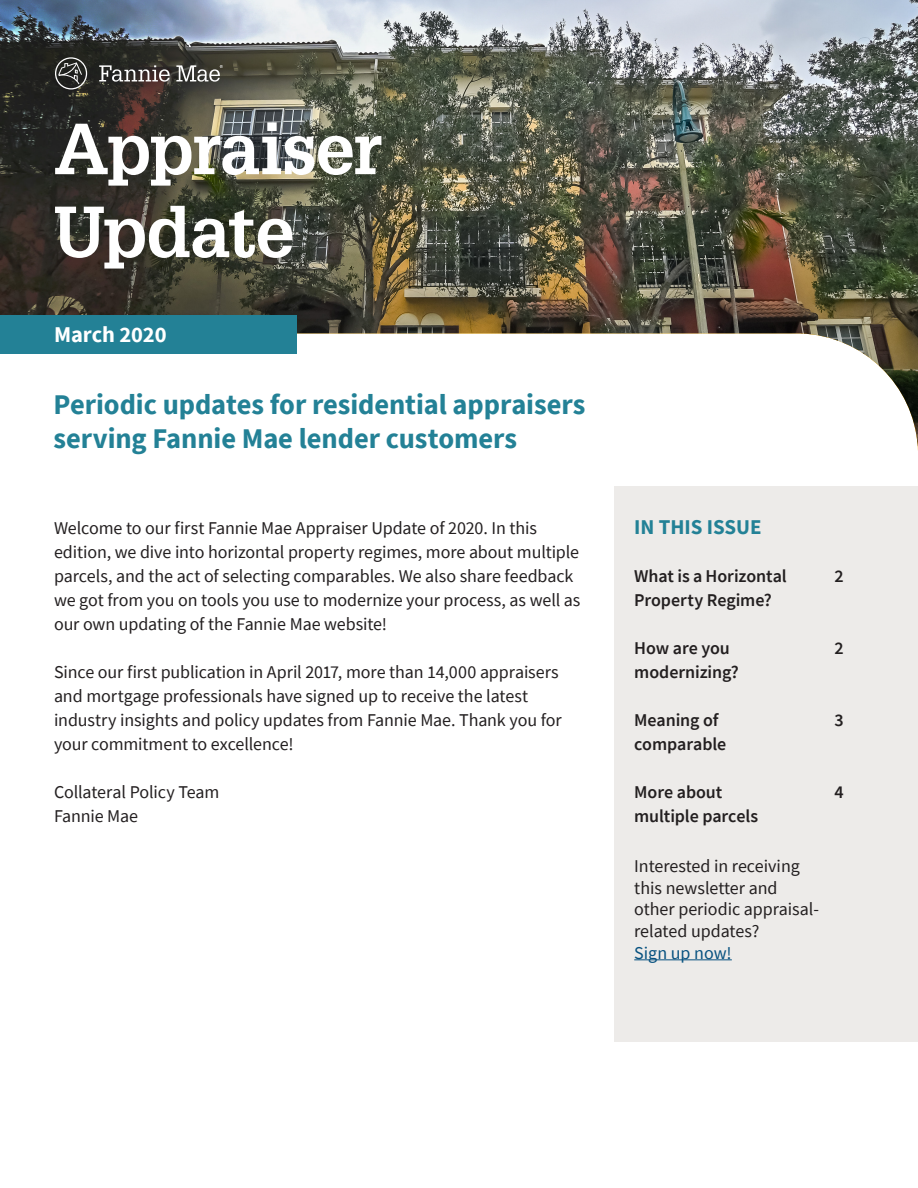
<style>
.page{position:relative;width:918px;height:1188px;background:#fff}
.page>*{position:absolute;margin:0;border:0;box-sizing:border-box;transform-origin:0 0}
.t1{font:700 70.5px/82.9px "Glypha LT Std";letter-spacing:-.02em;color:#fff}
.t2{font:700 28.5px/34.2px "Source Sans Pro";letter-spacing:-.005em;color:#238196}
.Date{font:700 22.5px "Source Sans Pro";letter-spacing:-.005em;color:#fff}
.Sidebar_-_Page_numbe{font:700 21px "Source Sans Pro";color:#238196}
.Body{font:18px/24px "Source Sans Pro";letter-spacing:-.005em;color:#231f20}
.Sidebar_-_Page_numbe-2{font:600 18px/24px "Source Sans Pro";letter-spacing:-.005em;color:#231f20}
.s1{color:#085280}
</style>
<div class="page">
<div style="left:614px;top:486px;width:304px;height:555px;background:#edebe9"></div>
<img style="left:0;top:0;width:918px;height:446px">
<svg style="left:55px;top:57px;width:32px;height:33px"></svg>
<svg style="left:99px;top:65px;width:124px;height:17px;background:#6c6966"></svg>
<hr style="left:634px;top:959px;width:98px;height:1px;background:#085280">
<div style="left:0;top:315px;width:297px;height:39px;background:#238196"></div>
<h1 class="t1" style="left:54px;top:106px;width:329px">Appraiser<br>Update</h1>
<p class="Date" style="left:54px;top:320px;width:114px">March 2020</p>
<h2 class="t2" style="left:53px;top:387px;width:533px">Periodic updates for residential appraisers serving Fannie Mae lender customers</h2>
<h2 class="Body" style="left:54px;top:516px;width:528px">Welcome to our first Fannie Mae Appraiser Update of 2020. In this edition, we dive into horizontal property regimes, more about multiple parcels, and the act of selecting comparables. We also share feedback we got from you on tools you use to modernize your process, as well as our own updating of the Fannie Mae website!</h2>
<p class="Body" style="left:54px;top:660px;width:509px">Since our first publication in April 2017, more than 14,000 appraisers and mortgage professionals have signed up to receive the latest industry insights and policy updates from Fannie Mae. Thank you for your commitment to excellence!</p>
<p class="Body" style="left:54px;top:780px;width:167px">Collateral Policy Team<br>Fannie Mae</p>
<p class="Sidebar_-_Page_numbe" style="left:634px;top:513px;width:129px">IN THIS ISSUE</p>
<p class="Sidebar_-_Page_numbe-2" style="left:634px;top:564px;width:154px">What is a Horizontal<br>Property Regime?</p>
<p class="Sidebar_-_Page_numbe-2" style="left:634px;top:636px;width:106px">How are you modernizing?</p>
<p class="Sidebar_-_Page_numbe-2" style="left:634px;top:708px;width:94px">Meaning of comparable</p>
<p class="Sidebar_-_Page_numbe-2" style="left:634px;top:780px;width:126px">More about multiple parcels</p>
<p class="Body" style="left:634px;top:855px;width:186px;line-height:21.6px">Interested in receiving this newsletter and other periodic appraisal&shy;related updates?<br><span class="s1">Sign up now!</span></p>
<p class="Sidebar_-_Page_numbe-2" style="left:834px;top:564px;width:11px">2</p>
<p class="Sidebar_-_Page_numbe-2" style="left:834px;top:636px;width:11px">2</p>
<p class="Sidebar_-_Page_numbe-2" style="left:834px;top:708px;width:11px">3</p>
<p class="Sidebar_-_Page_numbe-2" style="left:834px;top:780px;width:11px">4</p>
</div>
